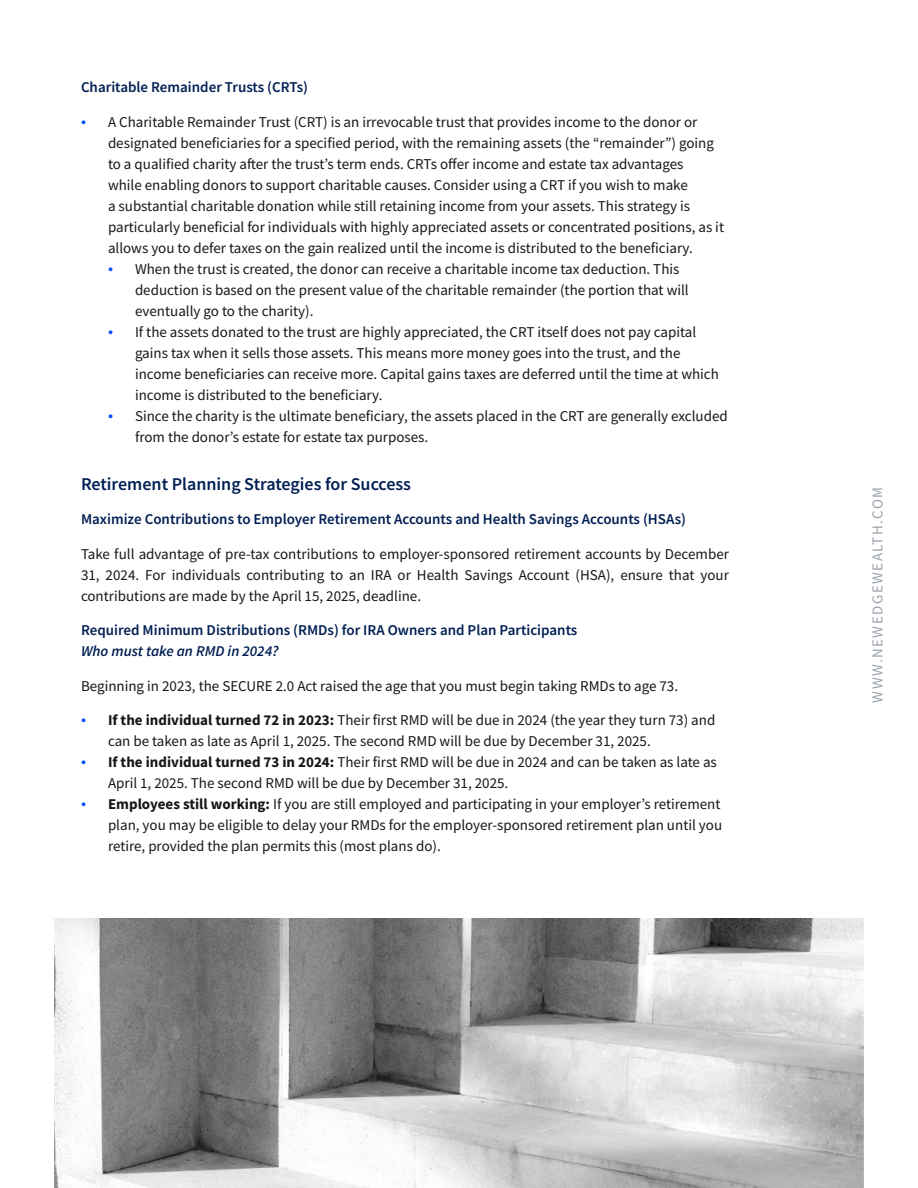
<style>
.page{position:relative;width:918px;height:1188px;background:#fff}
.page>*{position:absolute;margin:0;border:0;box-sizing:border-box;transform-origin:0 0}
.t1{font:600 18px "Source Sans Pro";color:#011f53}
.t2{font:15px/21px "Source Sans Pro";color:#1a1613}
.t3{font:600 15px "Source Sans Pro";color:#011f53}
.t4{font:italic 600 15px "Source Sans Pro";color:#011f53}
.t5{font:15px "Source Sans Pro";letter-spacing:.1em;color:#9ba2aa}
.s1{font-family:"Myriad Pro";font-size:18px;color:#004cff}
.s2{font-weight:700}
</style>
<div class="page">
<img style="left:54px;top:918px;width:810px;height:270px">
<p class="t3" style="left:81px;top:77px;width:229px">Charitable Remainder Trusts (CRTs)</p>
<p class="t2" style="left:108px;top:111px;width:618px;text-indent:-27px"><span class="s1">•</span> A Charitable Remainder Trust (CRT) is an irrevocable trust that provides income to the donor or designated beneficiaries for a specified period, with the remaining assets (the “remainder”) going to a qualified charity after the trust’s term ends. CRTs offer income and estate tax advantages<br>while enabling donors to support charitable causes. Consider using a CRT if you wish to make<br>a substantial charitable donation while still retaining income from your assets. This strategy is particularly beneficial for individuals with highly appreciated assets or concentrated positions, as it allows you to defer taxes on the gain realized until the income is distributed to the beneficiary.</p>
<p class="t2" style="left:135px;top:258px;width:555px;text-indent:-27px"><span class="s1">•</span> When the trust is created, the donor can receive a charitable income tax deduction. This deduction is based on the present value of the charitable remainder (the portion that will eventually go to the charity).</p>
<p class="t2" style="left:135px;top:321px;width:585px;text-indent:-27px"><span class="s1">•</span> If the assets donated to the trust are highly appreciated, the CRT itself does not pay capital gains tax when it sells those assets. This means more money goes into the trust, and the income beneficiaries can receive more. Capital gains taxes are deferred until the time at which income is distributed to the beneficiary.</p>
<p class="t2" style="left:135px;top:405px;width:594px;text-indent:-27px"><span class="s1">•</span> Since the charity is the ultimate beneficiary, the assets placed in the CRT are generally excluded from the donor’s estate for estate tax purposes.</p>
<p class="t1" style="left:81px;top:472px;width:332px">Retirement Planning Strategies for Success</p>
<p class="t3" style="left:81px;top:509px;width:607px">Maximize Contributions to Employer Retirement Accounts and Health Savings Accounts (HSAs)</p>
<p class="t2" style="left:81px;top:543px;width:650px;text-align:justify">Take full advantage of pre-tax contributions to employer-sponsored retirement accounts by December 31, 2024. For individuals contributing to an IRA or Health Savings Account (HSA), ensure that your contributions are made by the April 15, 2025, deadline.</p>
<p class="t3" style="left:81px;top:620px;width:498px">Required Minimum Distributions (RMDs) for IRA Owners and Plan Participants</p>
<p class="t4" style="left:81px;top:641px;width:199px">Who must take an RMD in 2024?</p>
<p class="t2" style="left:81px;top:675px;width:599px">Beginning in 2023, the SECURE 2.0 Act raised the age that you must begin taking RMDs to age 73.</p>
<p class="t2" style="left:108px;top:710px;width:609px;text-indent:-27px"><span class="s1">•</span> <span class="s2">If the individual turned 72 in 2023:</span> Their first RMD will be due in 2024 (the year they turn 73) and can be taken as late as April 1, 2025. The second RMD will be due by December 31, 2025.</p>
<p class="t2" style="left:108px;top:752px;width:610px;text-indent:-27px"><span class="s1">•</span> <span class="s2">If the individual turned 73 in 2024:</span> Their first RMD will be due in 2024 and can be taken as late as<br>April 1, 2025. The second RMD will be due by December 31, 2025.</p>
<p class="t2" style="left:108px;top:794px;width:616px;text-align:justify;text-indent:-27px"><span class="s1">•</span> <span class="s2">Employees still working:</span> If you are still employed and participating in your employer’s retirement plan, you may be eligible to delay your RMDs for the employer-sponsored retirement plan until you retire, provided the plan permits this (most plans do).</p>
<p class="t5" style="left:868px;top:703px;width:218px;rotate:-90deg">WWW.NEWEDGEWEALTH.COM</p>
</div>
